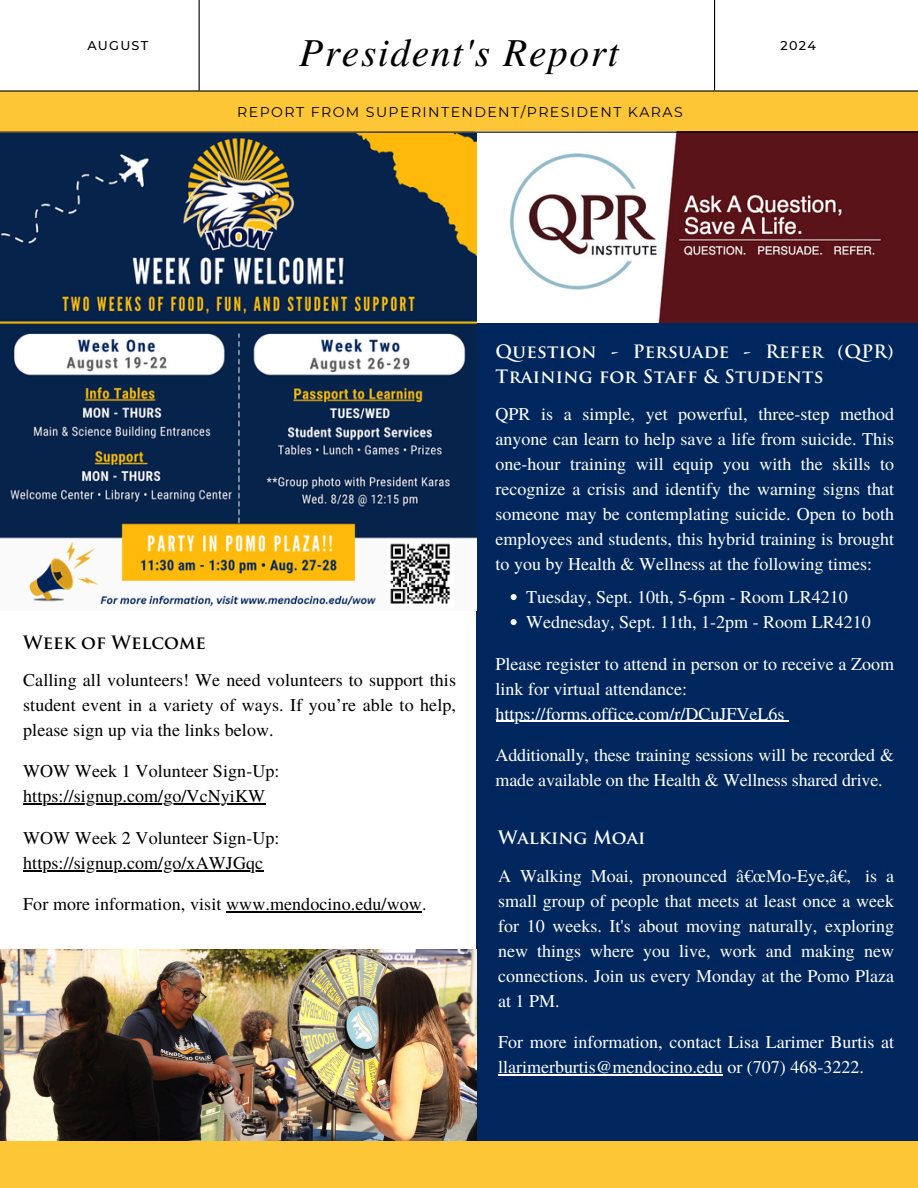
<style>
.page{position:relative;width:918px;height:1188px;background:#fff}
.page>*{position:absolute;margin:0;border:0;box-sizing:border-box;transform-origin:0 0}
.t1{font:italic 39.45px "Te X Gyre Termes";letter-spacing:.04em;color:#000}
.t2{font:18px/25px "Te X Gyre Termes";color:#fff}
.t3{font:18px/25px "Te X Gyre Termes";letter-spacing:.005em;color:#000;text-align:justify}
.t4{font:700 18px/25px "Trajan Pro";letter-spacing:.015em;color:#fff}
.t5{font:700 18px "Trajan Pro";color:#000}
.t6{font:14.1px "Montserrat";letter-spacing:.1em;color:#000}
.t7{font:500 12.75px "Montserrat";letter-spacing:.1em;color:#000}
</style>
<div class="page">
<div style="left:0;top:92px;width:918px;height:40px;background:#fdc636"></div>
<hr style="left:199px;top:0;width:1px;height:90px;background:#000">
<hr style="left:714px;top:0;width:1px;height:90px;background:#000">
<hr style="left:0;top:90px;width:918px;height:2px;background:#000">
<div style="left:477px;top:133px;width:441px;height:1009px;background:#00275d"></div>
<img style="left:476px;top:133px;width:442px;height:190px">
<div style="left:0;top:1141px;width:918px;height:47px;background:#fdc636"></div>
<hr style="left:0;top:132px;width:918px;height:1px;background:#000">
<img style="left:0;top:134px;width:477px;height:473px">
<img style="left:0;top:949px;width:477px;height:192px">
<svg style="left:511px;top:594px;width:6px;height:6px"></svg>
<svg style="left:511px;top:619px;width:6px;height:6px"></svg>
<hr style="left:496px;top:721px;width:289px;height:1px;background:#fff">
<hr style="left:23px;top:804px;width:242px;height:1px;background:#000">
<hr style="left:23px;top:870px;width:240px;height:1px;background:#000">
<hr style="left:226px;top:911px;width:196px;height:1px;background:#000">
<hr style="left:498px;top:1074px;width:225px;height:2px;background:#fff">
<p class="t1" style="left:299px;top:24px;width:321px">President's Report</p>
<h2 class="t6" style="left:237px;top:104px;width:447px">REPORT FROM SUPERINTENDENT/PRESIDENT KARAS</h2>
<p class="t7" style="left:87px;top:38px;width:62px">AUGUST</p>
<h3 class="t7" style="left:781px;top:38px;width:37px">2024</h3>
<h3 class="t5" style="left:23px;top:635px;width:184px">Week of Welcome</h3>
<p class="t3" style="left:23px;top:667px;width:434px">Calling all volunteers! We need volunteers to support this student event in a variety of ways. If you’re able to help, please sign up via the links below.</p>
<h2 class="t3" style="left:23px;top:758px;width:258px">WOW Week 1 Volunteer Sign-Up:</h2>
<h3 class="t3" style="left:23px;top:783px;width:244px">https://signup.com/go/VcNyiKW</h3>
<h3 class="t3" style="left:23px;top:824px;width:258px">WOW Week 2 Volunteer Sign-Up:</h3>
<h3 class="t3" style="left:23px;top:849px;width:242px">https://signup.com/go/xAWJGqc</h3>
<h3 class="t3" style="left:23px;top:890px;width:405px">For more information, visit www.mendocino.edu/wow.</h3>
<p class="t4" style="left:496px;top:341px;width:400px">Question - Persuade - Refer (QPR)<br>Training for Staff &amp; Students</p>
<p class="t2" style="left:496px;top:401px;width:400px;text-align:justify">QPR is a simple, yet powerful, three-step method anyone can learn to help save a life from suicide. This one-hour training will equip you with the skills to recognize a crisis and identify the warning signs that someone may be contemplating suicide. Open to both employees and students, this hybrid training is brought to you by Health &amp; Wellness at the following times:</p>
<h3 class="t2" style="left:526px;top:584px;width:323px">Tuesday, Sept. 10th, 5-6pm - Room LR4210</h3>
<h3 class="t2" style="left:526px;top:609px;width:346px">Wednesday, Sept. 11th, 1-2pm - Room LR4210</h3>
<h2 class="t2" style="left:496px;top:650px;width:400px">Please register to attend in person or to receive a Zoom link for virtual attendance:</h2>
<h3 class="t2" style="left:496px;top:700px;width:290px">https://forms.office.com/r/DCuJFVeL6s</h3>
<h3 class="t2" style="left:496px;top:742px;width:400px">Additionally, these training sessions will be recorded &amp; made available on the Health &amp; Wellness shared drive.</h3>
<h3 class="t4" style="left:498px;top:827px;width:149px">Walking Moai</h3>
<p class="t2" style="left:498px;top:862px;width:398px;text-align:justify">A Walking Moai, pronounced â€œMo-Eye,â€, is a small group of people that meets at least once a week for 10 weeks. It's about moving naturally, exploring new things where you live, work and making new connections. Join us every Monday at the Pomo Plaza at 1 PM.</p>
<p class="t2" style="left:498px;top:1029px;width:398px">For more information, contact Lisa Larimer Burtis at llarimerburtis@mendocino.edu or (707) 468-3222.</p>
</div>
